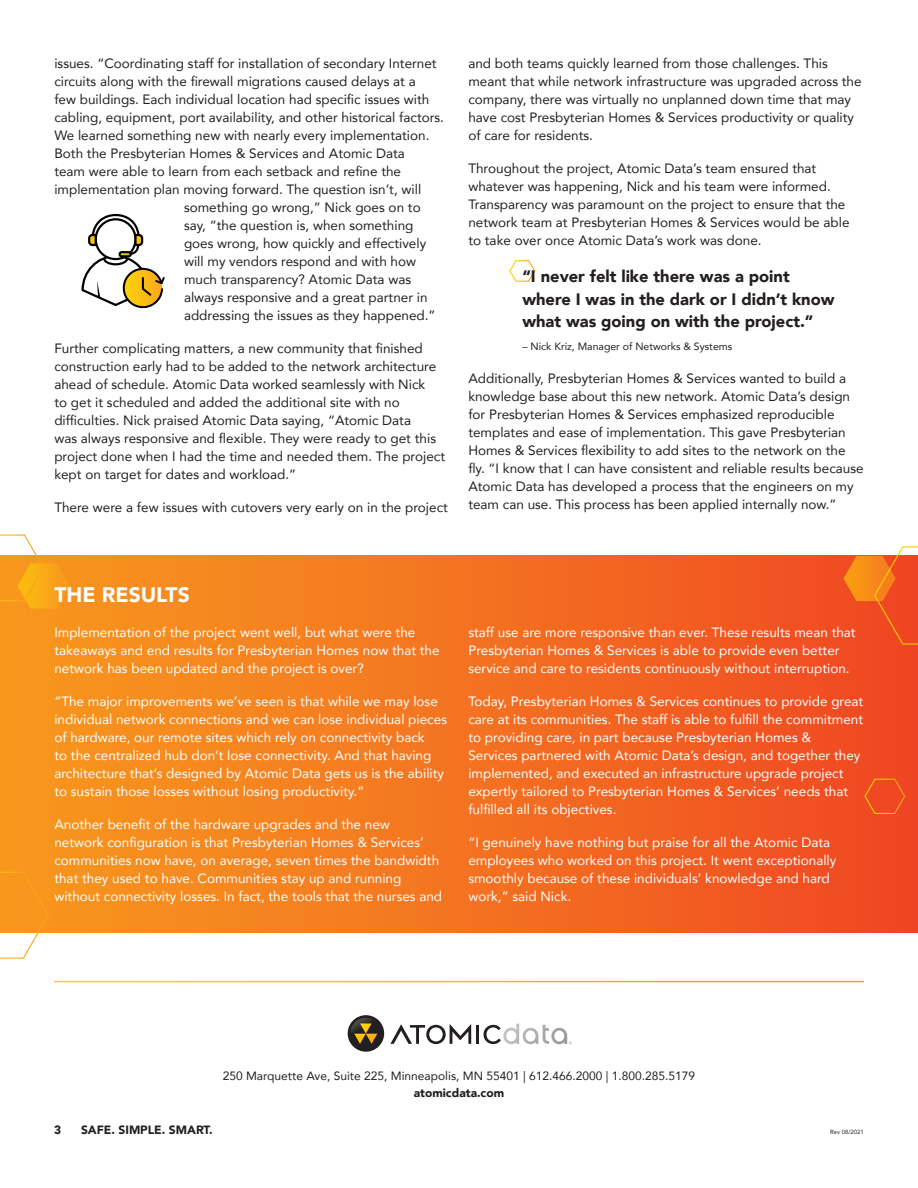
<style>
.page{position:relative;width:918px;height:1188px;background:#fff}
.page>*{position:absolute;margin:0;border:0;box-sizing:border-box;transform-origin:0 0}
.Section_Header{font:900 21px "Avenir";color:#fff}
.t1{font:900 16.5px/22.5px "Avenir";color:#231f20}
.Body{font:13.5px/18px "Avenir";color:#231f20}
.Body-2{font:13.5px/18px "Avenir";color:#fff}
.Endnotes{font:12px/16.5px "Avenir";color:#231f20;text-align:center}
.t2{font:900 12px "Avenir";color:#231f20}
.t3{font:10.5px "Avenir";color:#231f20}
.t4{font:6px "Avenir";color:#231f20}
.s1{font-style:inherit}
.s2{font-weight:900}
</style>
<div class="page">
<svg style="left:509px;top:260px;width:27px;height:22px"></svg>
<div style="left:0;top:556px;width:918px;height:377px;background:linear-gradient(to right,#f79b1e,#f04723)"></div>
<svg style="left:0;top:871px;width:50px;height:88px"></svg>
<svg style="left:864px;top:778px;width:42px;height:37px;background:#f05120"></svg>
<svg style="left:0;top:534px;width:70px;height:75px"></svg>
<svg style="left:843px;top:546px;width:75px;height:99px;background:#f26a32"></svg>
<hr style="left:476px;top:1025px;width:3px;height:19px;background:#231f20">
<svg style="left:390px;top:1024px;width:81px;height:20px"></svg>
<svg style="left:484px;top:1024px;width:88px;height:20px"></svg>
<svg style="left:346px;top:1014px;width:40px;height:39px"></svg>
<div style="left:348px;top:1015px;width:36px;height:37px;background:#231f20;border-radius:50%"></div>
<svg style="left:350px;top:1018px;width:27px;height:26px"></svg>
<svg style="left:81px;top:213px;width:84px;height:96px"></svg>
<p class="Body" style="left:54px;top:53px;width:384px">issues. “Coordinating staff for installation of secondary Internet</p>
<p class="Body" style="left:54px;top:71px;width:363px">circuits along with the firewall migrations caused delays at a</p>
<p class="Body" style="left:54px;top:89px;width:376px">few buildings. Each individual location had specific issues with</p>
<p class="Body" style="left:54px;top:107px;width:391px">cabling, equipment, port availability, and other historical factors.</p>
<p class="Body" style="left:54px;top:125px;width:377px">We learned something new with nearly every implementation.</p>
<p class="Body" style="left:54px;top:143px;width:352px">Both the Presbyterian Homes &amp; Services and Atomic Data</p>
<p class="Body" style="left:54px;top:161px;width:348px">team were able to learn from each setback and refine the</p>
<p class="Body" style="left:54px;top:179px;width:368px">implementation plan moving forward. The question isn’t, will</p>
<p class="Body" style="left:184px;top:197px;width:238px">something go wrong,” Nick goes on to</p>
<p class="Body" style="left:184px;top:215px;width:231px">say, “the question is, when something</p>
<p class="Body" style="left:184px;top:233px;width:244px">goes wrong, how quickly and effectively</p>
<p class="Body" style="left:184px;top:251px;width:234px">will my vendors respond and with how</p>
<p class="Body" style="left:184px;top:269px;width:229px">much transparency? Atomic Data was</p>
<p class="Body" style="left:184px;top:287px;width:245px">always responsive and a great partner in</p>
<p class="Body" style="left:184px;top:305px;width:253px">addressing the issues as they happened.”</p>
<p class="Body" style="left:54px;top:338px;width:392px">Further complicating matters, a new community that finished construction early had to be added to the network architecture ahead of schedule. Atomic Data worked seamlessly with Nick<br>to get it scheduled and added the additional site with no difficulties. Nick praised Atomic Data saying, “Atomic Data<br>was always responsive and flexible. They were ready to get this project done when I had the time and needed them. The project kept on target for dates and workload.”</p>
<p class="Body" style="left:54px;top:497px;width:395px">There were a few issues with cutovers very early on in the project</p>
<p class="Body" style="left:468px;top:53px;width:395px">and both teams quickly learned from those challenges. This meant that while network infrastructure was upgraded across the company, there was virtually no unplanned down time that may have cost Presbyterian Homes &amp; Services productivity or quality of care for residents.</p>
<p class="Body" style="left:468px;top:158px;width:383px">Throughout the project, Atomic Data’s team ensured that whatever was happening, Nick and his team were informed.<br>Transparency was paramount on the project to ensure that the network team at Presbyterian Homes &amp; Services would be able to take over once Atomic Data’s work was done.</p>
<p class="t1" style="left:522px;top:265px;width:314px">“I never felt like there was a point where I was in the dark or I didn’t know what was going on with the project.”</p>
<p class="t3" style="left:522px;top:337px;width:211px"><span class="s1">–</span> Nick Kriz, Manager of Networks &amp; Systems</p>
<p class="Body" style="left:468px;top:368px;width:397px">Additionally, Presbyterian Homes &amp; Services wanted to build a knowledge base about this new network. Atomic Data’s design for Presbyterian Homes &amp; Services emphasized reproducible templates and ease of implementation. This gave Presbyterian Homes &amp; Services flexibility to add sites to the network on the fly. “I know that I can have consistent and reliable results because Atomic Data has developed a process that the engineers on my team can use. This process has been applied internally now.”</p>
<p class="Section_Header" style="left:54px;top:576px;width:137px">THE RESULTS</p>
<p class="Body-2" style="left:54px;top:623px;width:387px">Implementation of the project went well, but what were the takeaways and end results for Presbyterian Homes now that the network has been updated and the project is over?</p>
<p class="Body-2" style="left:54px;top:692px;width:394px">“The major improvements we’ve seen is that while we may lose individual network connections and we can lose individual pieces of hardware, our remote sites which rely on connectivity back<br>to the centralized hub don’t lose connectivity. And that having architecture that’s designed by Atomic Data gets us is the ability to sustain those losses without losing productivity.”</p>
<p class="Body-2" style="left:54px;top:815px;width:389px">Another benefit of the hardware upgrades and the new network configuration is that Presbyterian Homes &amp; Services’ communities now have, on average, seven times the bandwidth that they used to have. Communities stay up and running without connectivity losses. In fact, the tools that the nurses and</p>
<p class="Body-2" style="left:468px;top:623px;width:389px">staff use are more responsive than ever. These results mean that<br>Presbyterian Homes &amp; Services is able to provide even better service and care to residents continuously without interruption.</p>
<p class="Body-2" style="left:468px;top:692px;width:397px">Today, Presbyterian Homes &amp; Services continues to provide great care at its communities. The staff is able to fulfill the commitment to providing care, in part because Presbyterian Homes &amp; Services partnered with Atomic Data’s design, and together they implemented, and executed an infrastructure upgrade project expertly tailored to Presbyterian Homes &amp; Services’ needs that fulfilled all its objectives.</p>
<p class="Body-2" style="left:468px;top:833px;width:370px">“I genuinely have nothing but praise for all the Atomic Data employees who worked on this project. It went exceptionally smoothly because of these individuals’ knowledge and hard work,” said Nick.</p>
<p class="Endnotes" style="left:223px;top:1067px;width:474px">250 Marquette Ave, Suite 225, Minneapolis, MN 55401 | 612.466.2000 | 1.800.285.5179 <span class="s2">atomicdata.com</span></p>
<p class="t2" style="left:54px;top:1120px;width:9px">3</p>
<p class="t2" style="left:81px;top:1120px;width:133px">SAFE. SIMPLE. SMART.</p>
<p class="t4" style="left:830px;top:1127px;width:35px">Rev 08/2021</p>
</div>
